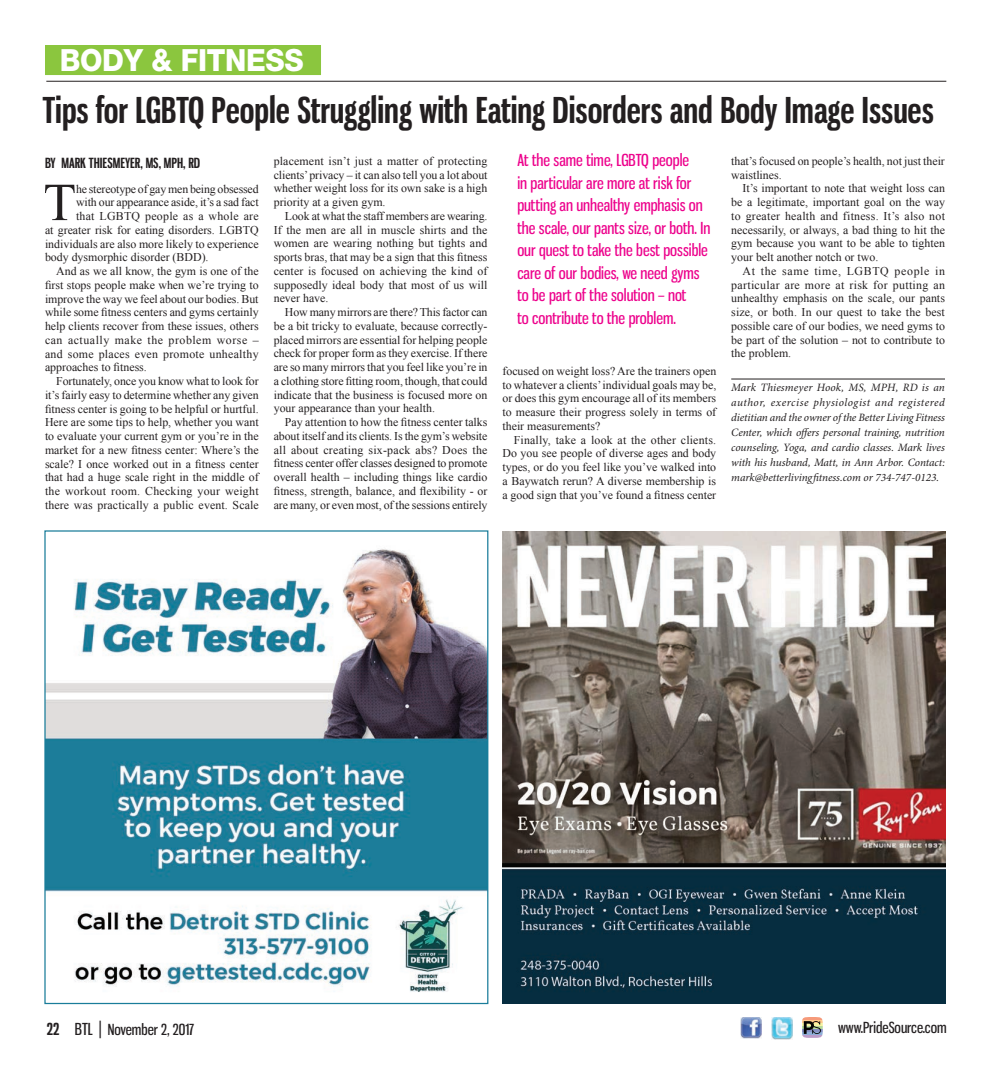
<style>
.page{position:relative;width:990px;height:1080px;background:#fff}
.page>*{position:absolute;margin:0;border:0;box-sizing:border-box;transform-origin:0 0}
.Body_Copy_-_DropCap{font:53.38px "Times New Roman";color:#231f20}
.Headline_2_-_Small{font:700 35px "Gnuolane Rg";color:#231f20}
.Breif_Box_Title{font:800 30.62px "Helvetica Neue LT Std";letter-spacing:-.01em;color:#fff;scale:.94 1}
.Pull_Quote_W_O_Quote{font:16.25px/22.5px "Gnuolane Rg";color:#ed028c}
.t1{font:15px "Gnuolane Rg";color:#231f20}
.ByLine_New{font:700 13.75px "Gnuolane Rg";color:#231f20}
.Body_Copy{font:11.88px/13.8px "Times New Roman";color:#231f20;text-align:justify}
.Body_Copy_-_DropCap-2{font:11.88px "Times New Roman";color:#231f20}
.Body_Copy_-_DropCap-3{font:11.88px "Times New Roman";letter-spacing:.02em;color:#231f20}
.Tag_Line{font:italic 11.25px/15px "Minion Pro";letter-spacing:-.01em;color:#231f20;text-align:justify}
.s1{font-weight:700;font-size:16.25px}
.s2{font-size:16.25px}
.s3{font-size:17.5px}
</style>
<div class="page">
<img style="left:771px;top:1017px;width:22px;height:22px">
<img style="left:740px;top:1017px;width:22px;height:22px">
<hr style="left:802px;top:1017px;width:21px;height:3px;background:#f69a7a">
<hr style="left:802px;top:1020px;width:21px;height:3px;background:#fdc88a">
<hr style="left:802px;top:1023px;width:21px;height:3px;background:#f6f3a2">
<hr style="left:802px;top:1026px;width:21px;height:3px;background:#b7d99b">
<hr style="left:802px;top:1029px;width:21px;height:3px;background:#868fc4">
<hr style="left:802px;top:1032px;width:21px;height:3px;background:#8fafd8">
<hr style="left:802px;top:1035px;width:21px;height:3px;background:#bb9cc9">
<svg style="left:804px;top:1021px;width:17px;height:13px"></svg>
<img style="left:503px;top:531px;width:442px;height:472px">
<img style="left:46px;top:549px;width:440px;height:443px">
<div style="left:45px;top:45px;width:276px;height:30px;background:#8bc63e"></div>
<hr style="left:46px;top:81px;width:900px;height:1px;background:#231f20">
<hr style="left:731px;top:379px;width:214px;height:1px;background:#231f20">
<p class="Breif_Box_Title" style="left:60px;top:41px;width:261px">BODY &amp; FITNESS</p>
<p class="Headline_2_-_Small" style="left:43px;top:89px;width:893px">Tips for LGBTQ People Struggling with Eating Disorders and Body Image Issues</p>
<p class="ByLine_New" style="left:45px;top:154px;width:157px">BY MARK THIESMEYER, MS, MPH, RD</p>
<p class="Body_Copy_-_DropCap" style="left:43px;top:166px;width:34px">T</p>
<p class="Body_Copy_-_DropCap-2" style="left:76px;top:181px;width:184px">he stereotype of gay men being obsessed</p>
<p class="Pull_Quote_W_O_Quote" style="left:517px;top:149px;width:195px">At the same time, LGBTQ people<br>in particular are more at risk for putting an unhealthy emphasis on the scale, our pants size, or both. In our quest to take the best possible care of our bodies, we need gyms to be part of the solution – not<br>to contribute to the problem.</p>
<p class="Body_Copy" style="left:731px;top:154px;width:215px">that’s focused on people’s health, not just their waistlines.</p>
<p class="Body_Copy" style="left:731px;top:181px;width:215px;text-indent:11px">It’s important to note that weight loss can be a legitimate, important goal on the way to greater health and fitness. It’s also not necessarily, or always, a bad thing to hit the gym because you want to be able to tighten your belt another notch or two.</p>
<p class="Body_Copy" style="left:731px;top:264px;width:215px;text-indent:11px">At the same time, LGBTQ people in particular are more at risk for putting an unhealthy emphasis on the scale, our pants size, or both. In our quest to take the best possible care of our bodies, we need gyms to be part of the solution – not to contribute to the problem.</p>
<p class="Tag_Line" style="left:731px;top:381px;width:215px">Mark Thiesmeyer Hook, MS, MPH, RD is an author, exercise physiologist and registered dietitian and the owner of the Better Living Fitness Center, which offers personal training, nutrition counseling, Yoga, and cardio classes. Mark lives with his husband, Matt, in Ann Arbor. Contact: mark@betterlivingfitness.com or 734-747-0123.</p>
<p class="Body_Copy" style="left:274px;top:154px;width:215px">placement isn’t just a matter of protecting clients’ privacy – it can also tell you a lot about whether weight loss for its own sake is a high priority at a given gym.</p>
<p class="Body_Copy" style="left:274px;top:209px;width:215px;text-indent:11px">Look at what the staff members are wearing.<br>If the men are all in muscle shirts and the women are wearing nothing but tights and sports bras, that may be a sign that this fitness center is focused on achieving the kind of supposedly ideal body that most of us will never have.</p>
<p class="Body_Copy" style="left:274px;top:305px;width:215px;text-indent:11px">How many mirrors are there? This factor can be a bit tricky to evaluate, because correctly&shy;placed mirrors are essential for helping people check for proper form as they exercise. If there are so many mirrors that you feel like you’re in a clothing store fitting room, though, that could indicate that the business is focused more on your appearance than your health.</p>
<p class="Body_Copy" style="left:274px;top:415px;width:215px;text-indent:11px">Pay attention to how the fitness center talks about itself and its clients. Is the gym’s website all about creating six-pack abs? Does the fitness center offer classes designed to promote overall health – including things like cardio fitness, strength, balance, and flexibility - or are many, or even most, of the sessions entirely</p>
<p class="Body_Copy_-_DropCap-2" style="left:76px;top:194px;width:184px">with our appearance aside, it’s a sad fact</p>
<p class="Body_Copy_-_DropCap-3" style="left:76px;top:208px;width:184px">that LGBTQ people as a whole are</p>
<p class="Body_Copy_-_DropCap-2" style="left:45px;top:222px;width:215px">at greater risk for eating disorders. LGBTQ</p>
<p class="Body_Copy_-_DropCap-2" style="left:45px;top:236px;width:215px">individuals are also more likely to experience</p>
<p class="Body_Copy_-_DropCap-2" style="left:45px;top:249px;width:165px">body dysmorphic disorder (BDD).</p>
<p class="Body_Copy" style="left:45px;top:264px;width:215px;text-indent:11px">And as we all know, the gym is one of the first stops people make when we’re trying to improve the way we feel about our bodies. But while some fitness centers and gyms certainly help clients recover from these issues, others can actually make the problem worse – and some places even promote unhealthy approaches to fitness.</p>
<p class="Body_Copy" style="left:45px;top:374px;width:215px;text-indent:11px">Fortunately, once you know what to look for it’s fairly easy to determine whether any given fitness center is going to be helpful or hurtful.<br>Here are some tips to help, whether you want to evaluate your current gym or you’re in the market for a new fitness center: Where’s the scale? I once worked out in a fitness center that had a huge scale right in the middle of the workout room. Checking your weight there was practically a public event. Scale</p>
<p class="Body_Copy" style="left:502px;top:364px;width:215px">focused on weight loss? Are the trainers open to whatever a clients’ individual goals may be, or does this gym encourage all of its members to measure their progress solely in terms of their measurements?</p>
<p class="Body_Copy" style="left:502px;top:433px;width:215px;text-indent:11px">Finally, take a look at the other clients.<br>Do you see people of diverse ages and body types, or do you feel like you’ve walked into a Baywatch rerun? A diverse membership is a good sign that you’ve found a fitness center</p>
<p class="t1" style="left:47px;top:1021px;width:149px"><span class="s1">22</span> <span class="s2">BTL</span> <span class="s3">|</span> November 2, 2017</p>
<p class="t1" style="left:838px;top:1019px;width:110px">www.PrideSource.com</p>
</div>
